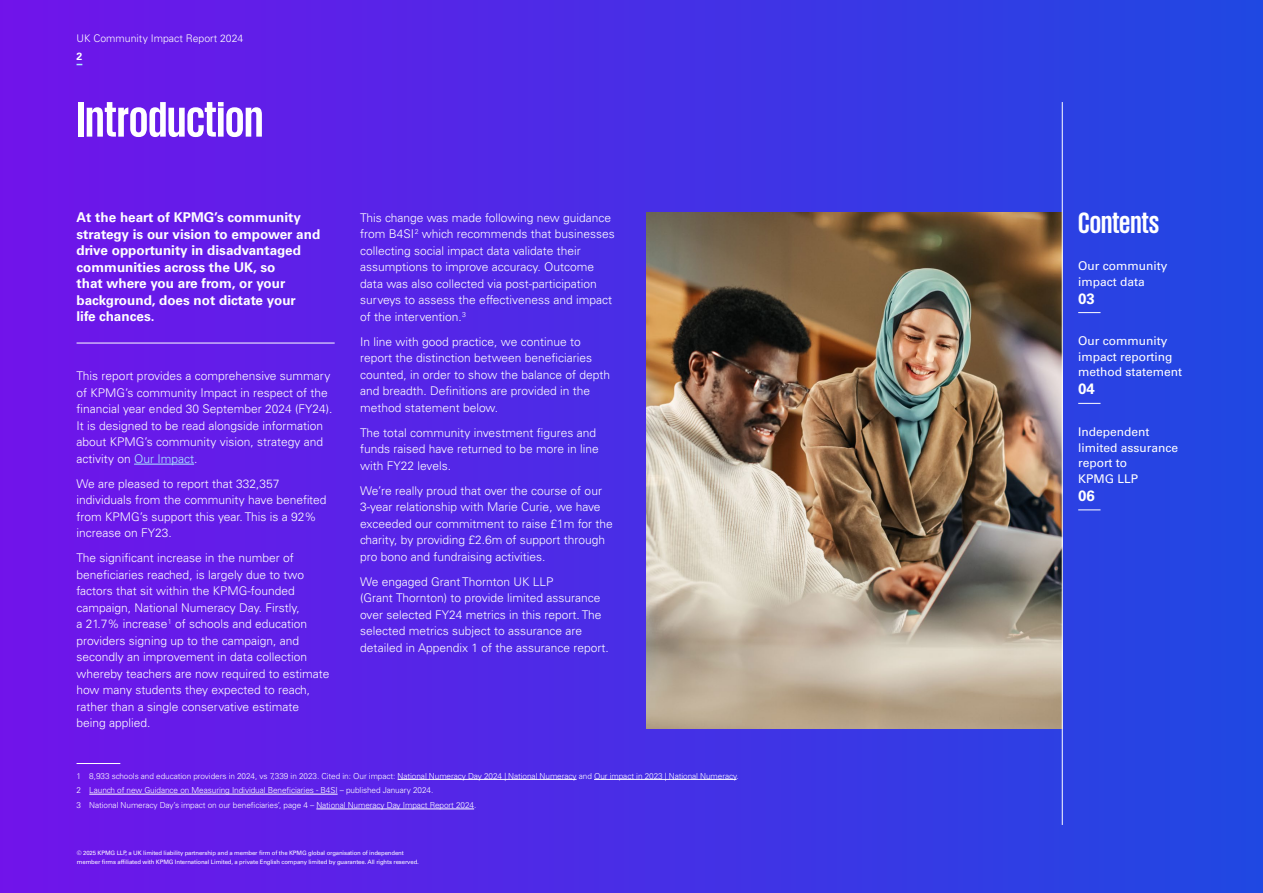
<style>
.page{position:relative;width:1263px;height:893px;background:#fff}
.page>*{position:absolute;margin:0;border:0;box-sizing:border-box;transform-origin:0 0}
.t1{font:700 51px "KPMG";color:#fff}
.t2{font:700 30px "KPMG";letter-spacing:-.005em;color:#fff}
.t3{font:700 15px "Univers LT Std";color:#fff}
.t4{font:700 13.5px/16.5px "Univers LT Std";color:#fff}
.t5{font:300 12px/16.5px "Univers LT Std";color:#fff}
.t6{font:12px/15.8px "Univers LT Std";color:#fff}
.t7{font:300 10.5px "Univers LT Std";color:#fff}
.t8{font:700 10.5px "Univers LT Std";color:#fff}
.t9{font:300 8.25px/14.7px "Univers LT Std";letter-spacing:-.01em;color:#fff}
.t10{font:6px/9px "Univers LT Std";letter-spacing:-.02em;color:#fff}
.s1{color:#aceaff}
</style>
<div class="page">
<div style="left:0;top:0;width:1263px;height:893px;background:linear-gradient(to right,#7114ea,#2049e1)"></div>
<img style="left:646px;top:213px;width:416px;height:515px">
<hr style="left:1062px;top:102px;width:1px;height:723px;background:#fff">
<hr style="left:77px;top:343px;width:258px;height:1px;background:#fff">
<hr style="left:134px;top:464px;width:60px;height:1px;background:#aceaff">
<hr style="left:77px;top:763px;width:43px;height:1px;background:#fff">
<hr style="left:398px;top:779px;width:179px;height:1px;background:#fff">
<hr style="left:594px;top:779px;width:142px;height:1px;background:#fff">
<hr style="left:89px;top:794px;width:249px;height:1px;background:#fff">
<hr style="left:316px;top:809px;width:158px;height:1px;background:#fff">
<svg style="left:1078px;top:312px;width:22px;height:1px"></svg>
<svg style="left:1078px;top:403px;width:22px;height:1px"></svg>
<svg style="left:1078px;top:509px;width:22px;height:1px"></svg>
<p class="t7" style="left:77px;top:32px;width:168px">UK Community Impact Report 2024</p>
<p class="t8" style="left:77px;top:50px;width:7px">2</p>
<h1 class="t1" style="left:77px;top:94px;width:188px">Introduction</h1>
<p class="t4" style="left:77px;top:209px;width:245px">At the heart of KPMG’s community strategy is our vision to empower and drive opportunity in disadvantaged communities across the UK, so<br>that where you are from, or your background, does not dictate your<br>life chances.</p>
<p class="t5" style="left:77px;top:368px;width:257px">This report provides a comprehensive summary of KPMG’s community Impact in respect of the financial year ended 30 September 2024 (FY24).<br>It is designed to be read alongside information about KPMG’s community vision, strategy and activity on <span class="s1">Our Impact</span>.</p>
<p class="t5" style="left:77px;top:475px;width:251px">We are pleased to report that 332,357 individuals from the community have benefited from KPMG’s support this year. This is a 92% increase on FY23.</p>
<p class="t5" style="left:77px;top:550px;width:254px">The significant increase in the number of beneficiaries reached, is largely due to two factors that sit within the KPMG-founded campaign, National Numeracy Day. Firstly,<br>a 21.7% increase<sup>1</sup> of schools and education providers signing up to the campaign, and secondly an improvement in data collection whereby teachers are now required to estimate how many students they expected to reach, rather than a single conservative estimate being applied.</p>
<p class="t5" style="left:360px;top:209px;width:256px">This change was made following new guidance from B4SI<sup>2</sup> which recommends that businesses collecting social impact data validate their assumptions to improve accuracy. Outcome data was also collected via post-participation surveys to assess the effectiveness and impact of the intervention.<sup>3</sup></p>
<p class="t5" style="left:360px;top:333px;width:251px">In line with good practice, we continue to report the distinction between beneficiaries counted, in order to show the balance of depth and breadth. Definitions are provided in the method statement below.</p>
<p class="t5" style="left:360px;top:424px;width:240px">The total community investment figures and funds raised have returned to be more in line with FY22 levels.</p>
<p class="t5" style="left:360px;top:482px;width:254px">We’re really proud that over the course of our 3-year relationship with Marie Curie, we have exceeded our commitment to raise £1m for the charity, by providing £2.6m of support through pro bono and fundraising activities.</p>
<p class="t5" style="left:360px;top:573px;width:250px">We engaged Grant Thornton UK LLP<br>(Grant Thornton) to provide limited assurance over selected FY24 metrics in this report. The selected metrics subject to assurance are detailed in Appendix 1 of the assurance report.</p>
<p class="t9" style="left:77px;top:768px;width:664px">1 8,933 schools and education providers in 2024, vs 7,339 in 2023. Cited in: Our impact: National Numeracy Day 2024 | National Numeracy and Our impact in 2023 | National Numeracy.<br>2 Launch of new Guidance on Measuring Individual Beneficiaries - B4SI – published January 2024.<br>3 National Numeracy Day’s impact on our beneficiaries’, page 4 – National Numeracy Day Impact Report 2024.</p>
<p class="t10" style="left:77px;top:848px;width:343px">© 2025 KPMG LLP, a UK limited liability partnership and a member firm of the KPMG global organisation of independent member firms affiliated with KPMG International Limited, a private English company limited by guarantee. All rights reserved.</p>
<h2 class="t2" style="left:1078px;top:208px;width:83px">Contents</h2>
<p class="t6" style="left:1078px;top:258px;width:91px">Our community impact data</p>
<p class="t3" style="left:1078px;top:290px;width:18px">03</p>
<p class="t6" style="left:1078px;top:333px;width:105px">Our community impact reporting method statement</p>
<p class="t3" style="left:1078px;top:380px;width:18px">04</p>
<p class="t6" style="left:1078px;top:424px;width:102px">Independent limited assurance report to<br>KPMG LLP</p>
<p class="t3" style="left:1078px;top:487px;width:18px">06</p>
</div>
